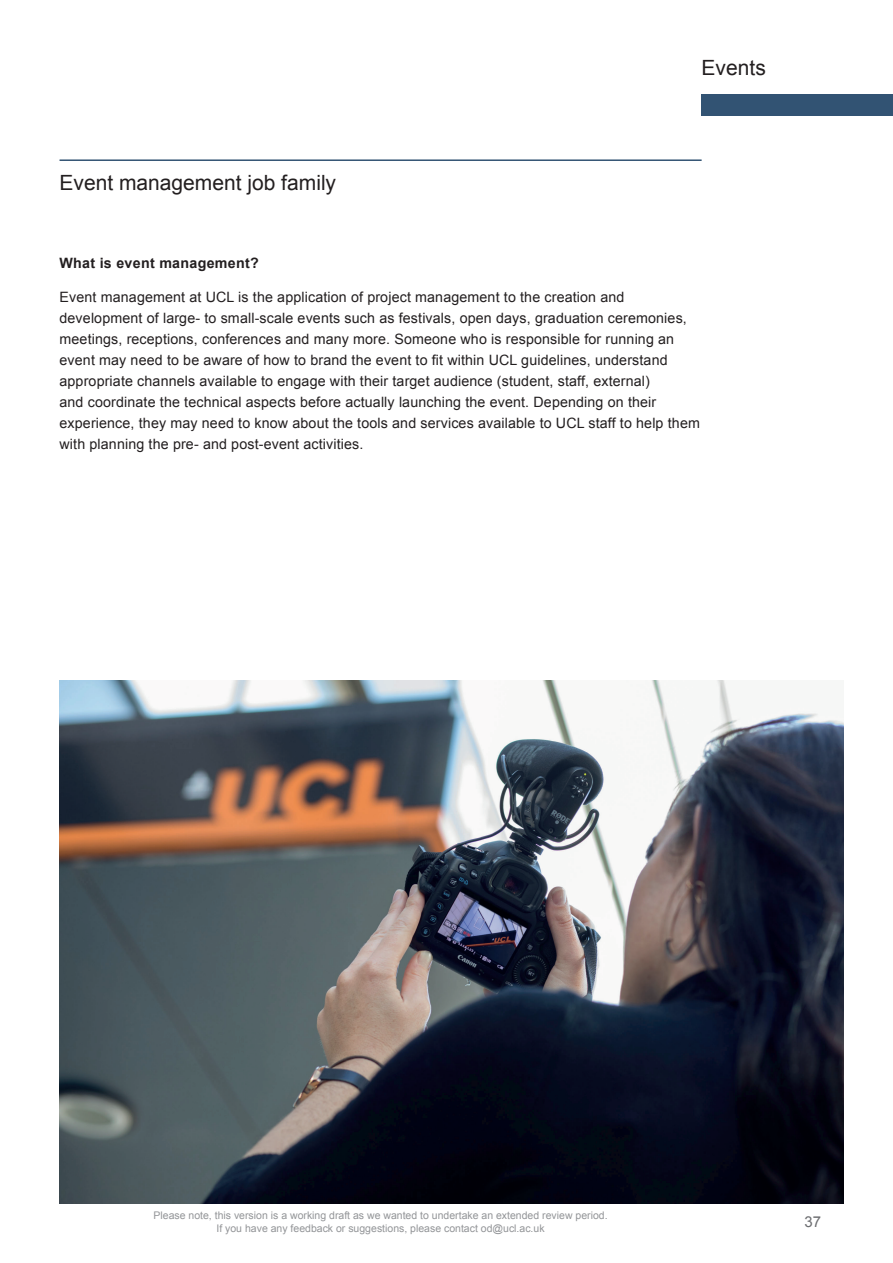
<style>
.page{position:relative;width:893px;height:1263px;background:#fff}
.page>*{position:absolute;margin:0;border:0;box-sizing:border-box;transform-origin:0 0}
.t1{font:21px "Arial";color:#231f20}
.t2{font:15px "Arial";color:#6c6d70}
.t3{font:14.25px/21px "Arial";letter-spacing:.01em;color:#231f20}
.t4{font:700 14.25px "Arial";letter-spacing:.02em;color:#231f20}
.t5{font:10.5px/12.6px "Arial";color:#939598;text-align:center}
</style>
<div class="page">
<div style="left:702px;top:95px;width:191px;height:21px;background:#325373"></div>
<hr style="left:60px;top:159px;width:642px;height:2px;background:#325373">
<img style="left:60px;top:681px;width:783px;height:522px">
<h1 class="t1" style="left:60px;top:169px;width:278px">Event management job family</h1>
<h1 class="t1" style="left:702px;top:54px;width:66px">Events</h1>
<p class="t4" style="left:60px;top:254px;width:201px">What is event management?</p>
<p class="t3" style="left:60px;top:287px;width:642px">Event management at UCL is the application of project management to the creation and development of large- to small-scale events such as festivals, open days, graduation ceremonies, meetings, receptions, conferences and many more. Someone who is responsible for running an event may need to be aware of how to brand the event to fit within UCL guidelines, understand appropriate channels available to engage with their target audience (student, staff, external)<br>and coordinate the technical aspects before actually launching the event. Depending on their experience, they may need to know about the tools and services available to UCL staff to help them with planning the pre- and post-event activities.</p>
<p class="t5" style="left:154px;top:1209px;width:456px">Please note, this version is a working draft as we wanted to undertake an extended review period.<br>If you have any feedback or suggestions, please contact od@ucl.ac.uk</p>
<p class="t2" style="left:804px;top:1212px;width:18px">37</p>
</div>
